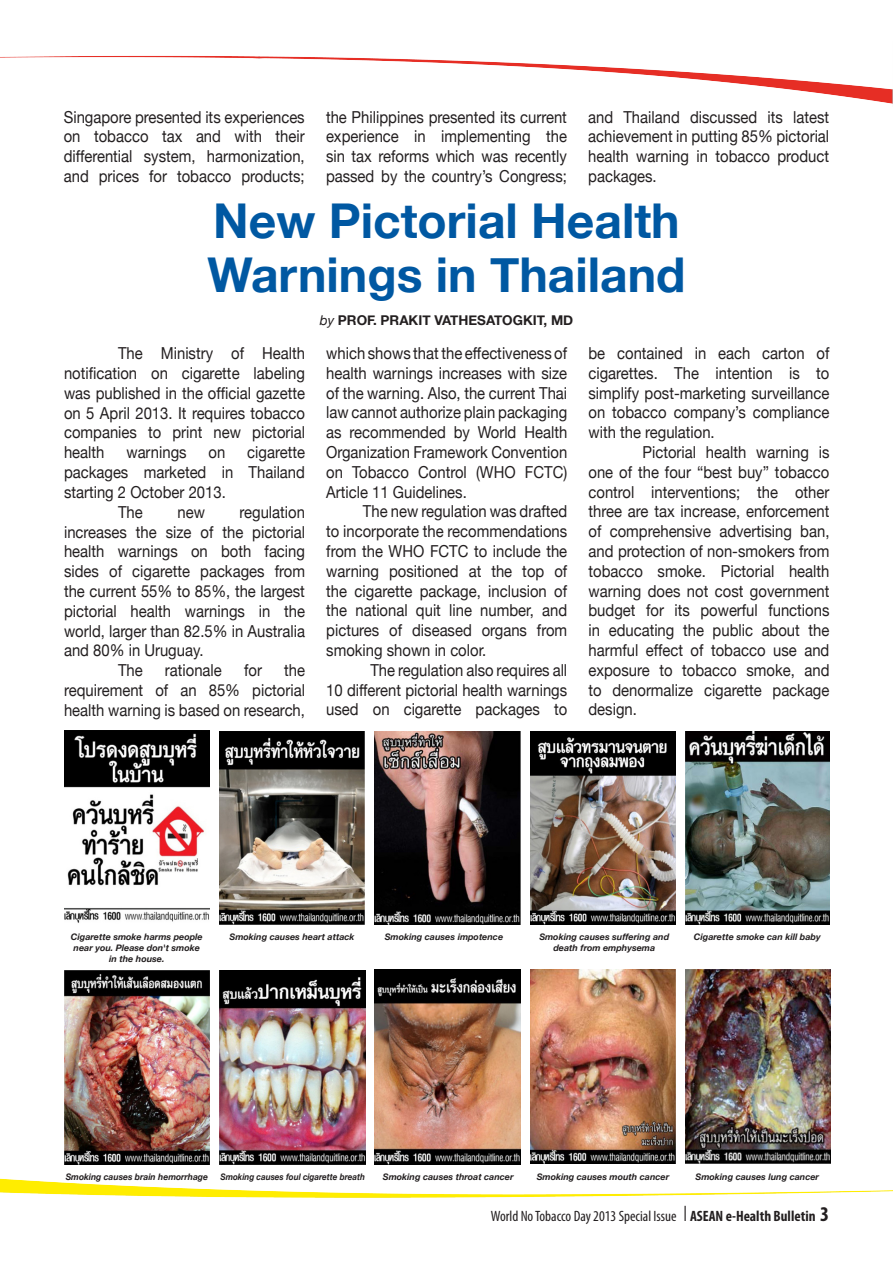
<style>
.page{position:relative;width:893px;height:1263px;background:#fff}
.page>*{position:absolute;margin:0;border:0;box-sizing:border-box;transform-origin:0 0}
.t1{font:700 48px "Helvetica Neue";color:#0058a2}
.t2{font:16.5px/19.8px "Helvetica Neue";color:#231f20;text-align:justify;scale:.9 1}
.t3{font:condensed 15px "Myriad Pro";color:#231f20}
.t4{font:700 13.5px "Helvetica Neue";color:#231f20}
.t5{font:italic 700 9px/10.8px "Helvetica Neue";color:#231f20;text-align:center}
.t6{font:italic 700 9px "Helvetica Neue";color:#231f20;scale:.9 1}
.t7{font:italic 700 9px "Helvetica Neue";color:#231f20;scale:.95 1}
.s1{font-weight:400;font-style:italic}
.s2{font-size:22.5px}
.s3{font-weight:700}
.s4{font-weight:700;font-size:21px}
</style>
<div class="page">
<img style="left:0;top:55px;width:893px;height:49px">
<img style="left:0;top:1178px;width:893px;height:19px">
<img style="left:64px;top:731px;width:146px;height:192px">
<img style="left:220px;top:731px;width:145px;height:194px">
<img style="left:375px;top:731px;width:145px;height:194px">
<img style="left:685px;top:731px;width:145px;height:193px">
<img style="left:530px;top:731px;width:145px;height:194px">
<img style="left:64px;top:970px;width:146px;height:194px">
<img style="left:220px;top:970px;width:145px;height:194px">
<img style="left:375px;top:970px;width:146px;height:194px">
<img style="left:530px;top:969px;width:146px;height:194px">
<img style="left:685px;top:969px;width:145px;height:194px">
<p class="t2" style="left:64px;top:107px;width:269px">Singapore presented its experiences on tobacco tax and with their differential system, harmonization, and prices for tobacco products;</p>
<p class="t2" style="left:326px;top:107px;width:269px">the Philippines presented its current experience in implementing the sin tax reforms which was recently passed by the country’s Congress;</p>
<p class="t2" style="left:588px;top:107px;width:269px">and Thailand discussed its latest achievement in putting 85% pictorial health warning in tobacco product packages.</p>
<p class="t1" style="left:213px;top:191px;width:468px">New Pictorial Health</p>
<p class="t1" style="left:207px;top:245px;width:480px">Warnings in Thailand</p>
<p class="t2" style="left:64px;top:343px;width:269px;text-indent:54px">The Ministry of Health notification on cigarette labeling was published in the official gazette on 5 April 2013. It requires tobacco companies to print new pictorial health</p>
<p class="t2" style="left:64px;top:442px;width:269px;text-indent:183px">cigarette packages marketed in Thailand starting 2 October 2013.</p>
<p class="t2" style="left:118px;top:502px;width:29px">The</p>
<p class="t2" style="left:177px;top:502px;width:32px">new</p>
<p class="t2" style="left:126px;top:442px;width:68px">warnings</p>
<p class="t2" style="left:209px;top:442px;width:20px">on</p>
<p class="t2" style="left:64px;top:502px;width:269px;text-indent:175px">regulation increases the size of the pictorial health warnings on both facing sides of cigarette packages from the current 55% to 85%, the largest pictorial health warnings in the world, larger than 82.5% in Australia and 80% in Uruguay.</p>
<p class="t2" style="left:118px;top:660px;width:29px">The</p>
<p class="t2" style="left:165px;top:660px;width:65px">rationale</p>
<p class="t2" style="left:244px;top:660px;width:21px">for</p>
<p class="t2" style="left:64px;top:660px;width:269px;text-indent:220px">the requirement of an 85% pictorial health warning is based on research,</p>
<p class="t4" style="left:320px;top:312px;width:255px"><span class="s1">by</span> PROF. PRAKIT VATHESATOGKIT, MD</p>
<p class="t2" style="left:326px;top:343px;width:269px">which shows that the effectiveness of health warnings increases with size of the warning. Also, the current Thai law cannot authorize plain packaging as recommended by World Health Organization Framework Convention on Tobacco Control (WHO FCTC)<br>Article 11 Guidelines.</p>
<p class="t2" style="left:326px;top:501px;width:269px;text-indent:37px">The new regulation was drafted to incorporate the recommendations from the WHO FCTC to include the warning positioned at the top of the cigarette package, inclusion of the national quit line number, and pictures of diseased organs from smoking shown in color.</p>
<p class="t2" style="left:326px;top:660px;width:269px;text-indent:44px">The regulation also requires all 10 different pictorial health warnings used on cigarette packages to</p>
<p class="t2" style="left:588px;top:343px;width:269px">be contained in each carton of cigarettes. The intention is to simplify post-marketing surveillance on tobacco company’s compliance with the regulation.</p>
<p class="t2" style="left:588px;top:442px;width:269px;text-indent:54px">Pictorial health warning is one of the four “best buy” tobacco control interventions; the other three are tax increase, enforcement of comprehensive advertising ban, and protection of non-smokers from tobacco smoke. Pictorial health warning does not cost government budget for its powerful functions in educating the public about the harmful effect of tobacco use and exposure to tobacco smoke, and to denormalize cigarette package design.</p>
<p class="t5" style="left:71px;top:931px;width:133px">Cigarette smoke harms people near you. Please don't smoke</p>
<p class="t5" style="left:109px;top:953px;width:57px">in the house.</p>
<p class="t5" style="left:230px;top:931px;width:127px">Smoking causes heart attack</p>
<p class="t5" style="left:385px;top:931px;width:120px">Smoking causes impotence</p>
<p class="t5" style="left:539px;top:931px;width:131px">Smoking causes suffering and</p>
<p class="t5" style="left:553px;top:942px;width:103px">death from emphysema</p>
<p class="t5" style="left:694px;top:931px;width:128px">Cigarette smoke can kill baby</p>
<p class="t7" style="left:66px;top:1171px;width:151px">Smoking causes brain hemorrhage</p>
<p class="t6" style="left:220px;top:1171px;width:162px">Smoking causes foul cigarette breath</p>
<p class="t5" style="left:383px;top:1171px;width:132px">Smoking causes throat cancer</p>
<p class="t5" style="left:537px;top:1171px;width:134px">Smoking causes mouth cancer</p>
<p class="t5" style="left:695px;top:1171px;width:125px">Smoking causes lung cancer</p>
<p class="t3" style="left:491px;top:1207px;width:340px">World No Tobacco Day 2013 Special Issue <span class="s2">I</span> <span class="s3">ASEAN e-Health Bulletin</span> <span class="s4">3</span></p>
</div>
